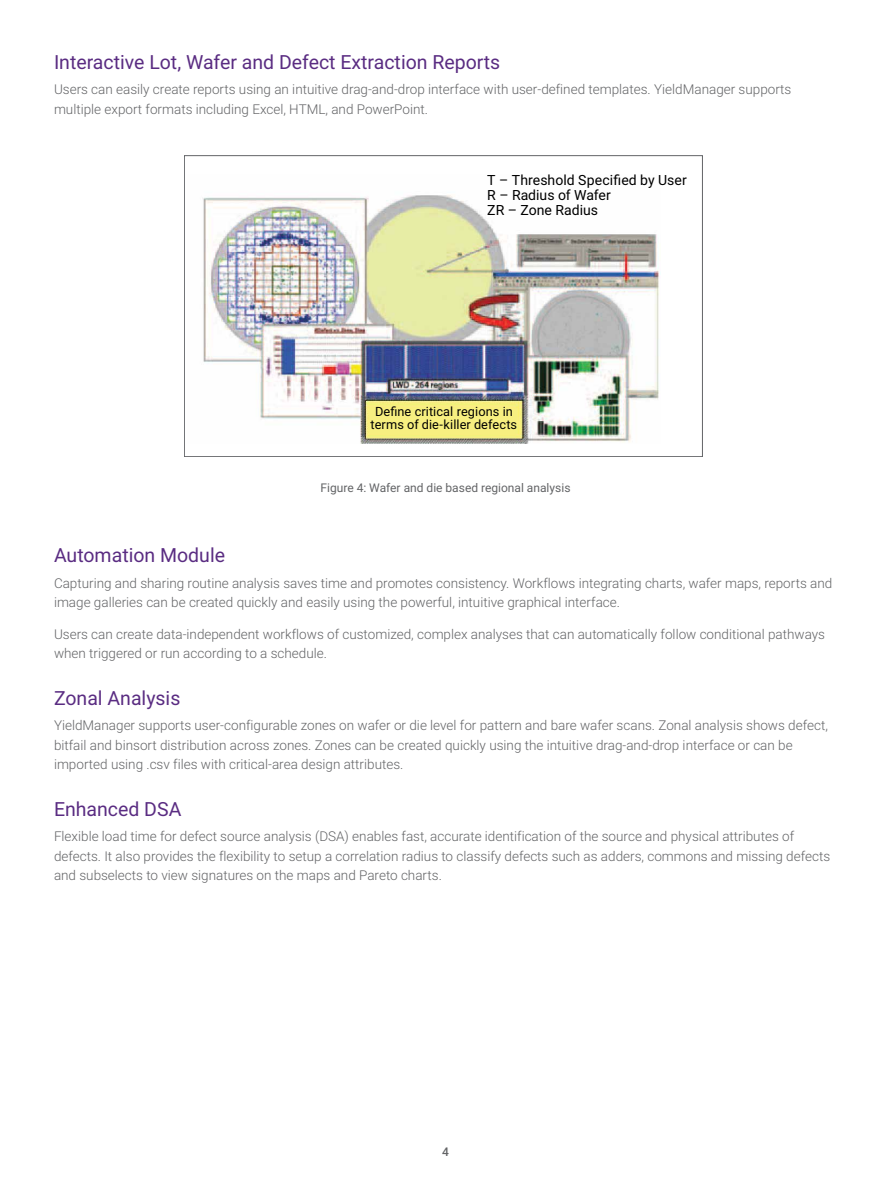
<style>
.page{position:relative;width:891px;height:1188px;background:#fff}
.page>*{position:absolute;margin:0;border:0;box-sizing:border-box;transform-origin:0 0}
.HEADING_1{font:19.5px "Roboto";color:#5a2c82}
.t1{font:14.1px/15.3px "Roboto";color:#000}
.BODY_COPY{font:300 13.5px/19.5px "Roboto";color:#636466}
.t2{font:12.75px/13.4px "Roboto";letter-spacing:.005em;color:#000;text-align:center}
.FIGURE_CAPTION{font:12px "Roboto";color:#636466}
.t3{font:500 12px "Roboto";color:#636466}
</style>
<div class="page">
<div style="left:184px;top:155px;width:519px;height:302px;border:1px solid #626467"></div>
<img style="left:202px;top:195px;width:457px;height:248px">
<p class="HEADING_1" style="left:54px;top:48px;width:448px">Interactive Lot, Wafer and Defect Extraction Reports</p>
<p class="BODY_COPY" style="left:54px;top:79px;width:739px">Users can easily create reports using an intuitive drag-and-drop interface with user-defined templates. YieldManager supports multiple export formats including Excel, HTML, and PowerPoint.</p>
<p class="t1" style="left:487px;top:172px;width:201px">T – Threshold Specified by User<br>R – Radius of Wafer<br>ZR – Zone Radius</p>
<p class="t2" style="left:371px;top:404px;width:148px">Define critical regions in terms of die-killer defects</p>
<p class="FIGURE_CAPTION" style="left:321px;top:479px;width:252px">Figure 4: Wafer and die based regional analysis</p>
<p class="HEADING_1" style="left:54px;top:542px;width:173px">Automation Module</p>
<p class="BODY_COPY" style="left:54px;top:573px;width:780px">Capturing and sharing routine analysis saves time and promotes consistency. Workflows integrating charts, wafer maps, reports and image galleries can be created quickly and easily using the powerful, intuitive graphical interface.</p>
<p class="BODY_COPY" style="left:54px;top:624px;width:773px">Users can create data-independent workflows of customized, complex analyses that can automatically follow conditional pathways when triggered or run according to a schedule.</p>
<p class="HEADING_1" style="left:54px;top:684px;width:128px">Zonal Analysis</p>
<p class="BODY_COPY" style="left:54px;top:715px;width:775px">YieldManager supports user-configurable zones on wafer or die level for pattern and bare wafer scans. Zonal analysis shows defect, bitfail and binsort distribution across zones. Zones can be created quickly using the intuitive drag-and-drop interface or can be imported using .csv files with critical-area design attributes.</p>
<p class="HEADING_1" style="left:54px;top:795px;width:129px">Enhanced DSA</p>
<p class="BODY_COPY" style="left:54px;top:826px;width:778px">Flexible load time for defect source analysis (DSA) enables fast, accurate identification of the source and physical attributes of defects. It also provides the flexibility to setup a correlation radius to classify defects such as adders, commons and missing defects and subselects to view signatures on the maps and Pareto charts.</p>
<p class="t3" style="left:442px;top:1144px;width:8px">4</p>
</div>
